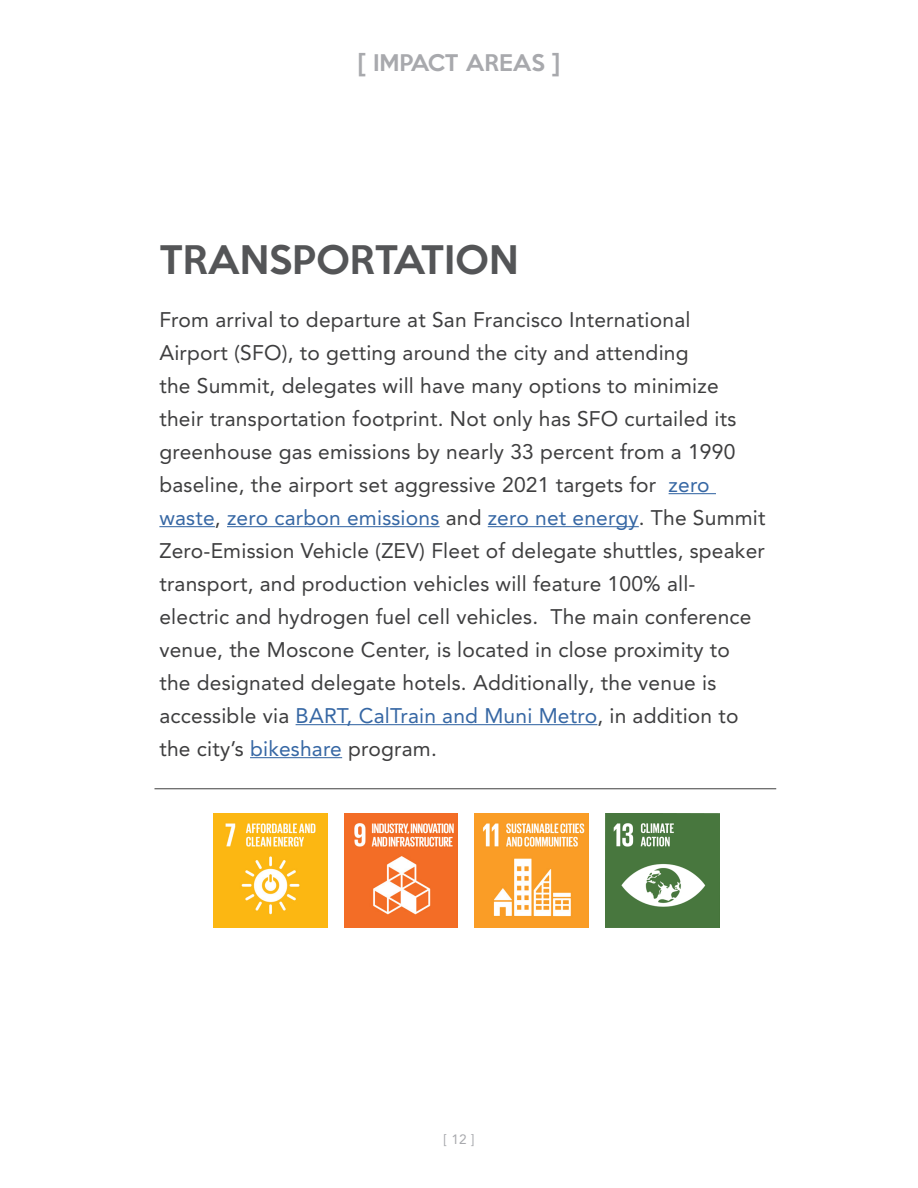
<style>
.page{position:relative;width:918px;height:1188px;background:#fff}
.page>*{position:absolute;margin:0;border:0;box-sizing:border-box;transform-origin:0 0}
.g-subheads-big{font:500 36px "Keep Calm";color:#545557}
.g-body{font:21px/33px "Avenir LT Pro";letter-spacing:.01em;color:#3e3e3f}
.g-toplines{font:500 21px "Keep Calm";color:#a8a9ad}
.t1{font:13.5px "Avenir LT Pro";color:#a8a9ad}
.s1{color:#3667a4}
</style>
<div class="page">
<hr style="left:669px;top:493px;width:47px;height:1px;background:#3667a4">
<hr style="left:159px;top:526px;width:56px;height:1px;background:#3667a4">
<hr style="left:227px;top:526px;width:213px;height:1px;background:#3667a4">
<hr style="left:488px;top:526px;width:151px;height:1px;background:#3667a4">
<hr style="left:296px;top:724px;width:301px;height:1px;background:#3667a4">
<hr style="left:250px;top:757px;width:92px;height:1px;background:#3667a4">
<hr style="left:154px;top:788px;width:622px;height:1px;background:#3e3e3f">
<img style="left:475px;top:814px;width:113px;height:113px">
<img style="left:214px;top:814px;width:113px;height:113px">
<img style="left:344px;top:814px;width:114px;height:113px">
<img style="left:605px;top:814px;width:114px;height:113px">
<p class="g-toplines" style="left:358px;top:44px;width:204px">[ IMPACT AREAS ]</p>
<p class="g-subheads-big" style="left:159px;top:228px;width:360px">TRANSPORTATION</p>
<p class="g-body" style="left:159px;top:303px;width:608px">From arrival to departure at San Francisco International<br>Airport (SFO), to getting around the city and attending<br>the Summit, delegates will have many options to minimize their transportation footprint. Not only has SFO curtailed its greenhouse gas emissions by nearly 33 percent from a 1990 baseline, the airport set aggressive 2021 targets for <span class="s1">zero waste</span>, <span class="s1">zero carbon emissions</span> and <span class="s1">zero net energy</span>. The Summit Zero-Emission Vehicle (ZEV) Fleet of delegate shuttles, speaker transport, and production vehicles will feature 100% all&shy;electric and hydrogen fuel cell vehicles. The main conference venue, the Moscone Center, is located in close proximity to the designated delegate hotels. Additionally, the venue is accessible via <span class="s1">BART, CalTrain and Muni Metro</span>, in addition to the city’s <span class="s1">bikeshare</span> program.</p>
<p class="t1" style="left:444px;top:1131px;width:32px">[ 12 ]</p>
</div>
